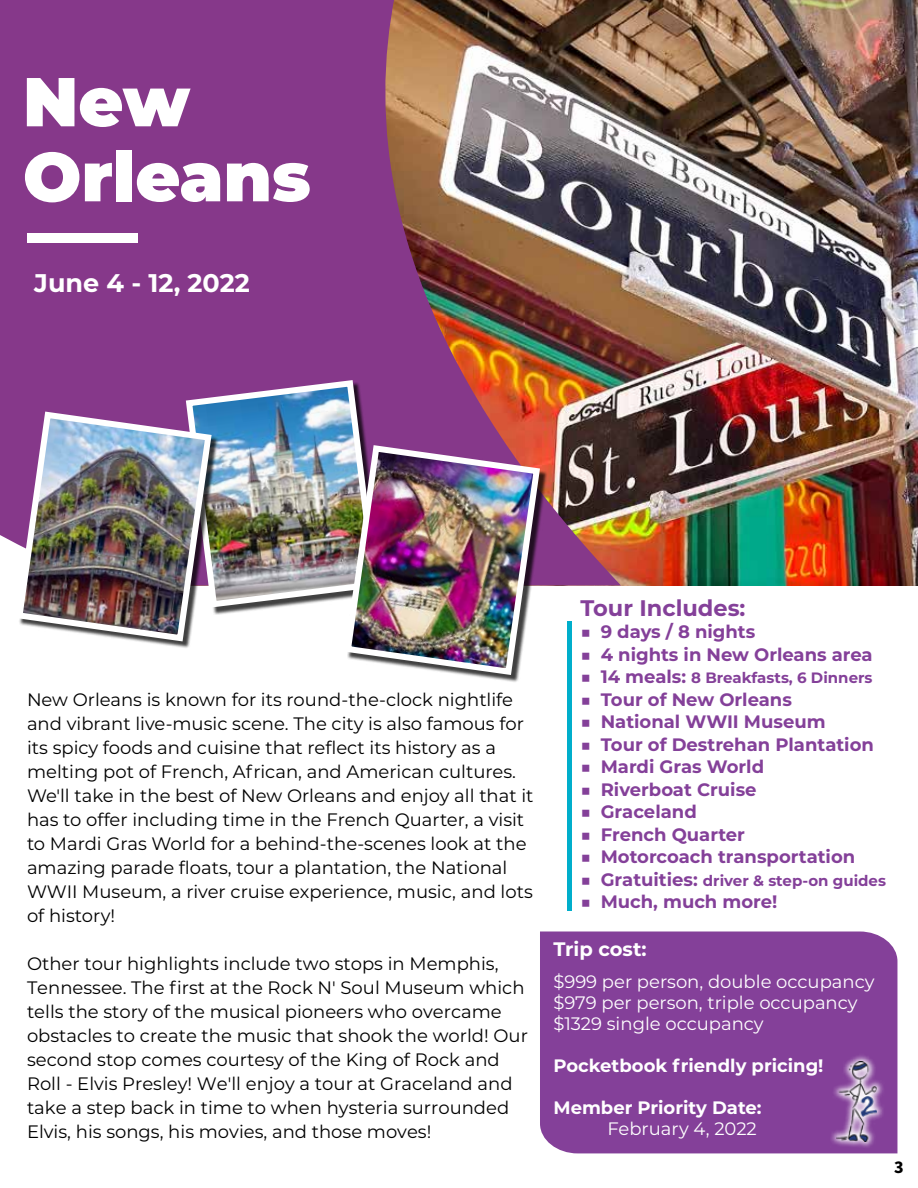
<style>
.page{position:relative;width:918px;height:1188px;background:#fff}
.page>*{position:absolute;margin:0;border:0;box-sizing:border-box;transform-origin:0 0}
.t1{font:900 69px/75px "Montserrat";color:#fff}
.t2{font:700 25.5px "Montserrat";color:#fff}
.t3{font:700 22.5px "Montserrat";color:#844099}
.t4{font:700 19.5px "Montserrat";color:#fff}
.t5{font:18px/24px "Montserrat";color:#000}
.t6{font:700 18px "Montserrat";color:#844099}
.t7{font:18px/21px "Montserrat";color:#fff}
.t8{font:700 18px "Montserrat";color:#fff}
.t9{font:700 18px "Source Sans Pro";color:#000}
.t10{font:700 15px "Montserrat";color:#844099}
.s1{font-size:18px}
</style>
<div class="page">
<div style="left:540px;top:932px;width:357px;height:221px;background:#844099"></div>
<img style="left:621px;top:0;width:297px;height:585px">
<div style="left:567px;top:621px;width:5px;height:290px;background:#00aecb"></div>
<svg style="left:828px;top:1054px;width:57px;height:95px;background:#8b4b9e"></svg>
<img style="left:836px;top:1062px;width:41px;height:79px">
<img style="left:0;top:0;width:621px;height:585px">
<img style="left:182px;top:377px;width:199px;height:234px">
<div style="left:347px;top:447px;width:201px;height:236px;background:#000;opacity:.75"></div>
<img style="left:341px;top:442px;width:202px;height:236px">
<div style="left:18px;top:414px;width:201px;height:235px;background:#000;opacity:.75"></div>
<img style="left:13px;top:408px;width:202px;height:237px">
<div style="left:27px;top:233px;width:110px;height:10px;background:#fff"></div>
<h1 class="t1" style="left:23px;top:60px;width:290px">New<br>Orleans</h1>
<h2 class="t2" style="left:34px;top:264px;width:217px">June 4 - 12, 2022</h2>
<p class="t5" style="left:27px;top:687px;width:508px">New Orleans is known for its round-the-clock nightlife and vibrant live-music scene. The city is also famous for its spicy foods and cuisine that reflect its history as a melting pot of French, African, and American cultures.<br>We'll take in the best of New Orleans and enjoy all that it has to offer including time in the French Quarter, a visit to Mardi Gras World for a behind-the-scenes look at the amazing parade floats, tour a plantation, the National WWII Museum, a river cruise experience, music, and lots of history!</p>
<p class="t5" style="left:27px;top:951px;width:502px">Other tour highlights include two stops in Memphis, Tennessee. The first at the Rock N' Soul Museum which tells the story of the musical pioneers who overcame obstacles to create the music that shook the world! Our second stop comes courtesy of the King of Rock and Roll - Elvis Presley! We'll enjoy a tour at Graceland and take a step back in time to when hysteria surrounded Elvis, his songs, his movies, and those moves!</p>
<p class="t3" style="left:580px;top:592px;width:167px">Tour Includes:</p>
<p class="t6" style="left:580px;top:619px;width:176px">■ 9 days / 8 nights</p>
<p class="t6" style="left:580px;top:641px;width:294px">■ 4 nights in New Orleans area</p>
<p class="t10" style="left:580px;top:667px;width:294px"><span class="s1">■ 14 meals:</span> 8 Breakfasts, 6 Dinners</p>
<p class="t6" style="left:580px;top:686px;width:213px">■ Tour of New Orleans</p>
<p class="t6" style="left:580px;top:709px;width:247px">■ National WWII Museum</p>
<p class="t6" style="left:580px;top:731px;width:295px">■ Tour of Destrehan Plantation</p>
<p class="t6" style="left:580px;top:754px;width:185px">■ Mardi Gras World</p>
<p class="t6" style="left:580px;top:776px;width:178px">■ Riverboat Cruise</p>
<p class="t6" style="left:580px;top:799px;width:118px">■ Graceland</p>
<p class="t6" style="left:580px;top:821px;width:166px">■ French Quarter</p>
<p class="t6" style="left:580px;top:844px;width:276px">■ Motorcoach transportation</p>
<p class="t10" style="left:580px;top:870px;width:307px"><span class="s1">■ Gratuities:</span> driver &amp; step-on guides</p>
<p class="t6" style="left:580px;top:889px;width:198px">■ Much, much more!</p>
<p class="t4" style="left:554px;top:935px;width:95px">Trip cost:</p>
<p class="t7" style="left:553px;top:970px;width:323px">$999 per person, double occupancy $979 per person, triple occupancy $1329 single occupancy</p>
<p class="t8" style="left:553px;top:1052px;width:272px">Pocketbook friendly pricing!</p>
<p class="t8" style="left:553px;top:1094px;width:210px">Member Priority Date:</p>
<p class="t7" style="left:607px;top:1117px;width:151px">February 4, 2022</p>
<p class="t9" style="left:894px;top:1155px;width:11px">3</p>
</div>
